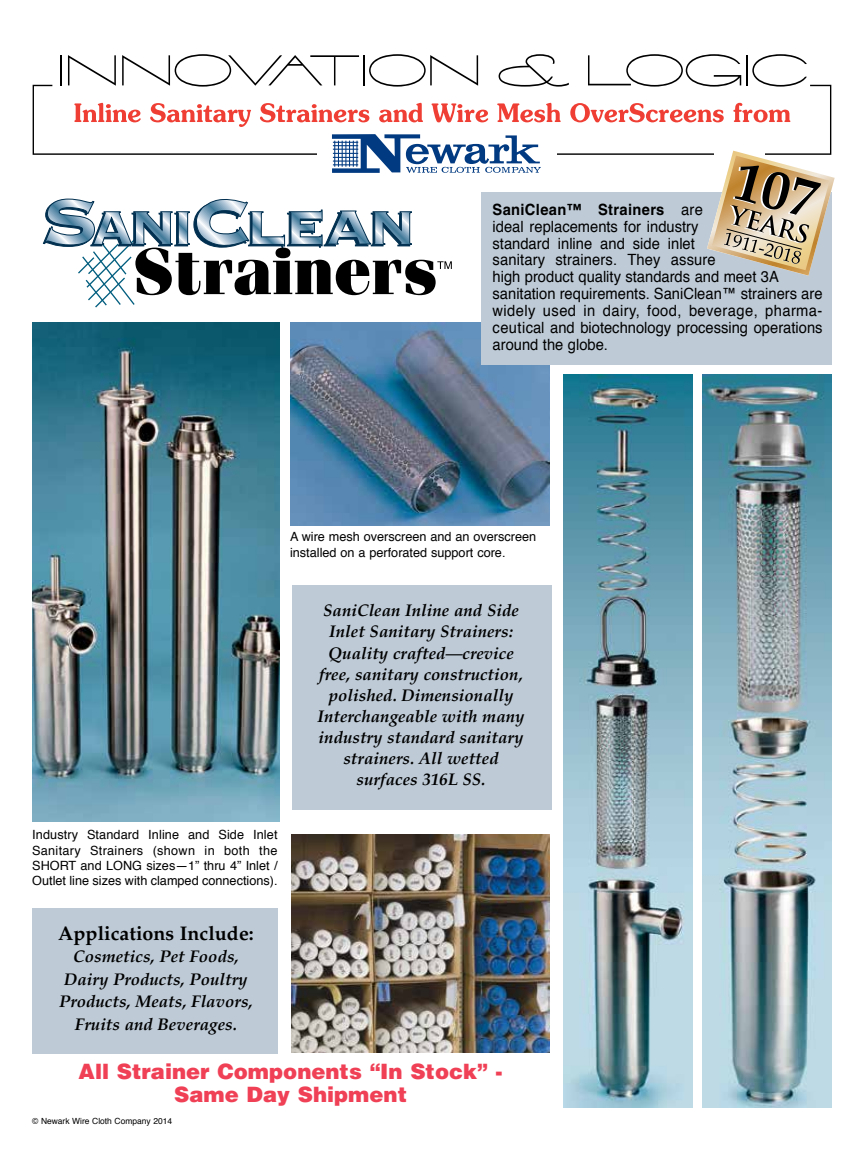
<style>
.page{position:relative;width:864px;height:1161px;background:#fff}
.page>*{position:absolute;margin:0;border:0;box-sizing:border-box;transform-origin:0 0}
.t1{font:900 21.15px/22.5px "Helvetica";color:#ef4056;text-align:center}
.t2{font:700 19.8px "Palatino";color:#000}
.t3{font:italic 700 16.95px/21.1px "Palatino";color:#000;text-align:center}
.t4{font:15.45px/17px "Helvetica";color:#000;scale:.95 1}
.t5{font:12.75px/15.3px "Helvetica";color:#000;text-align:justify}
.t6{font:8.4px "Helvetica";color:#000}
.s1{font-weight:700}
</style>
<div class="page">
<div style="left:292px;top:585px;width:260px;height:225px;background:#becbd7"></div>
<div style="left:32px;top:908px;width:246px;height:146px;background:#becbd7"></div>
<svg style="left:33px;top:84px;width:798px;height:71px"></svg>
<hr style="left:60px;top:55px;width:2px;height:30px;background:#000">
<svg style="left:68px;top:55px;width:48px;height:31px"></svg>
<svg style="left:122px;top:54px;width:237px;height:33px"></svg>
<hr style="left:363px;top:55px;width:1px;height:30px;background:#000">
<svg style="left:369px;top:54px;width:109px;height:33px"></svg>
<svg style="left:499px;top:54px;width:70px;height:33px"></svg>
<svg style="left:588px;top:54px;width:153px;height:33px"></svg>
<hr style="left:746px;top:55px;width:2px;height:30px;background:#000">
<svg style="left:752px;top:54px;width:55px;height:33px"></svg>
<svg style="left:74px;top:103px;width:67px;height:19px"></svg>
<svg style="left:150px;top:103px;width:101px;height:24px"></svg>
<svg style="left:260px;top:103px;width:109px;height:19px"></svg>
<svg style="left:379px;top:103px;width:44px;height:19px"></svg>
<svg style="left:432px;top:103px;width:56px;height:19px"></svg>
<svg style="left:497px;top:103px;width:64px;height:19px"></svg>
<svg style="left:570px;top:103px;width:154px;height:19px"></svg>
<svg style="left:733px;top:103px;width:57px;height:19px"></svg>
<div style="left:317px;top:144px;width:239px;height:17px;background:#fff"></div>
<svg style="left:332px;top:134px;width:209px;height:39px"></svg>
<img style="left:703px;top:375px;width:129px;height:732px">
<img style="left:563px;top:375px;width:129px;height:732px">
<svg style="left:42px;top:198px;width:410px;height:110px"></svg>
<img style="left:32px;top:322px;width:248px;height:500px">
<img style="left:290px;top:323px;width:259px;height:203px">
<img style="left:292px;top:834px;width:257px;height:219px">
<div style="left:481px;top:193px;width:351px;height:172px;background:#becbd7"></div>
<div style="left:714px;top:143px;width:50px;height:30px;background:#fff"></div>
<svg style="left:707px;top:151px;width:128px;height:125px"></svg>
<p class="t4" style="left:493px;top:200px;width:349px"><span class="s1">SaniClean™ Strainers</span> are<br>ideal replacements for industry<br>standard inline and side inlet<br>sanitary strainers. They assure<br>high product quality standards and meet 3A sanitation requirements. SaniClean™ strainers are widely used in dairy, food, beverage, pharma&shy;ceutical and biotechnology processing operations around the globe.</p>
<p class="t5" style="left:290px;top:529px;width:248px">A wire mesh overscreen and an overscreen installed on a perforated support core.</p>
<p class="t5" style="left:32px;top:827px;width:247px">Industry Standard Inline and Side Inlet Sanitary Strainers (shown in both the SHORT and LONG sizes—1” thru 4” Inlet / Outlet line sizes with clamped connections).</p>
<p class="t2" style="left:58px;top:921px;width:197px">Applications Include:</p>
<p class="t3" style="left:59px;top:945px;width:195px;line-height:22.5px">Cosmetics, Pet Foods,<br>Dairy Products, Poultry<br>Products, Meats, Flavors,<br>Fruits and Beverages.</p>
<p class="t3" style="left:318px;top:600px;width:209px">SaniClean Inline and Side<br>Inlet Sanitary Strainers:<br>Quality crafted—crevice free, sanitary construction, polished. Dimensionally<br>Interchangeable with many industry standard sanitary strainers. All wetted surfaces 316L SS.</p>
<h1 class="t1" style="left:79px;top:1060px;width:426px">All Strainer Components “In Stock” -<br>Same Day Shipment</h1>
<p class="t6" style="left:32px;top:1115px;width:141px">© Newark Wire Cloth Company 2014</p>
</div>
